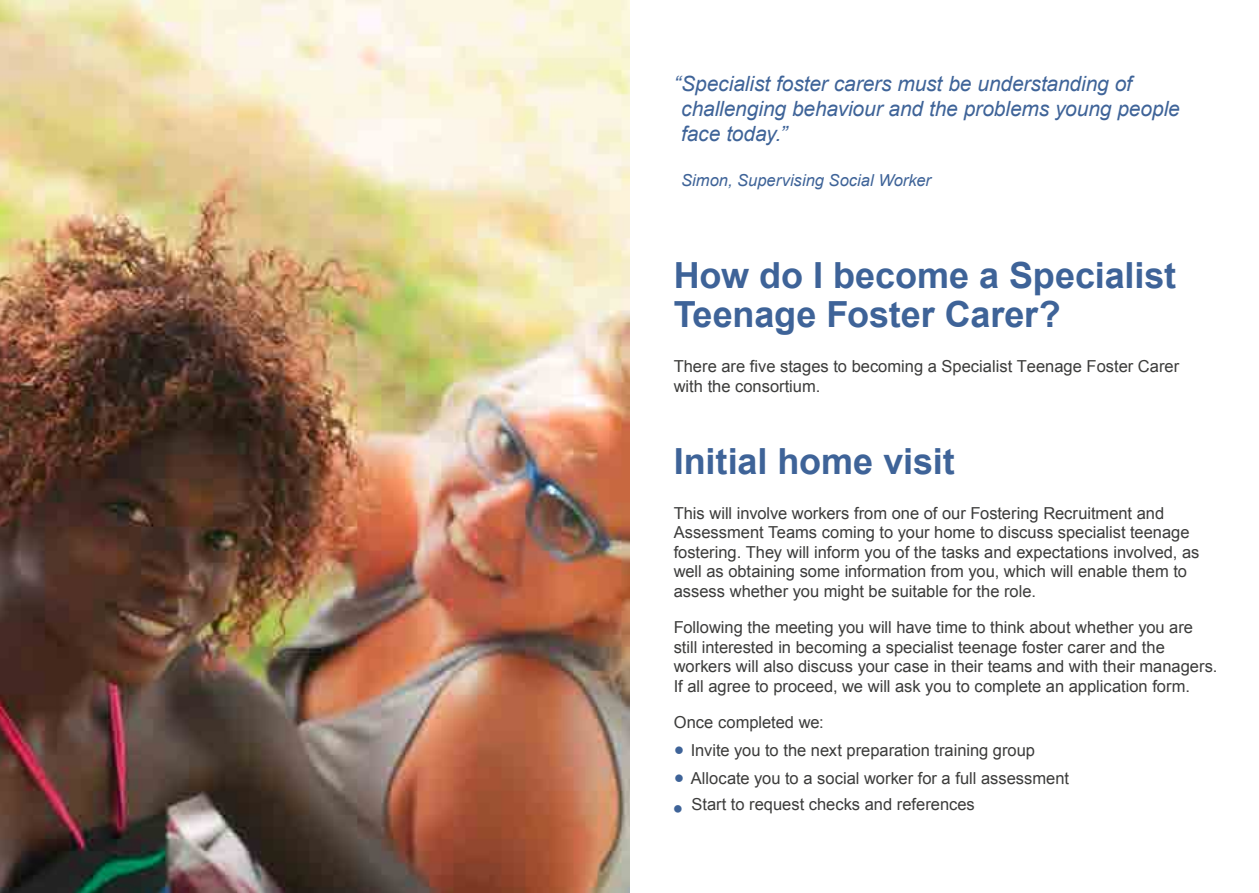
<style>
.page{position:relative;width:1259px;height:893px;background:#fff}
.page>*{position:absolute;margin:0;border:0;box-sizing:border-box;transform-origin:0 0}
.t1{font:700 36px/39px "Arial";letter-spacing:-.005em;color:#3e6398}
.t2{font:italic 21px/25.2px "Arial";letter-spacing:-.005em;color:#3e6398}
.t3{font:16.5px/19.5px "Arial";color:#3c3c3b}
.t4{font:italic 16.5px "Arial";color:#3e6398}
.s1{font-size:30px;color:#3e6398}
</style>
<div class="page">
<img style="left:0;top:0;width:629px;height:893px">
<p class="t2" style="left:681px;top:71px;width:500px;text-indent:-7px">“Specialist foster carers must be understanding of challenging behaviour and the problems young people face today.”</p>
<p class="t4" style="left:681px;top:169px;width:251px">Simon, Supervising Social Worker</p>
<h1 class="t1" style="left:674px;top:258px;width:504px">How do I become a Specialist<br>Teenage Foster Carer?</h1>
<p class="t3" style="left:674px;top:357px;width:507px">There are five stages to becoming a Specialist Teenage Foster Carer with the consortium.</p>
<h1 class="t1" style="left:674px;top:443px;width:282px">Initial home visit</h1>
<p class="t3" style="left:674px;top:503px;width:527px">This will involve workers from one of our Fostering Recruitment and Assessment Teams coming to your home to discuss specialist teenage fostering. They will inform you of the tasks and expectations involved, as well as obtaining some information from you, which will enable them to assess whether you might be suitable for the role.</p>
<p class="t3" style="left:674px;top:618px;width:545px">Following the meeting you will have time to think about whether you are still interested in becoming a specialist teenage foster carer and the workers will also discuss your case in their teams and with their managers.<br>If all agree to proceed, we will ask you to complete an application form.</p>
<p class="t3" style="left:674px;top:713px;width:151px">Once completed we:</p>
<p class="t3" style="left:674px;top:741px;width:363px"><span class="s1">•</span> Invite you to the next preparation training group</p>
<p class="t3" style="left:691px;top:765px;width:379px;line-height:26px;text-indent:-18px"><span class="s1">•</span> Allocate you to a social worker for a full assessment<br>Start to request checks and references</p>
</div>
